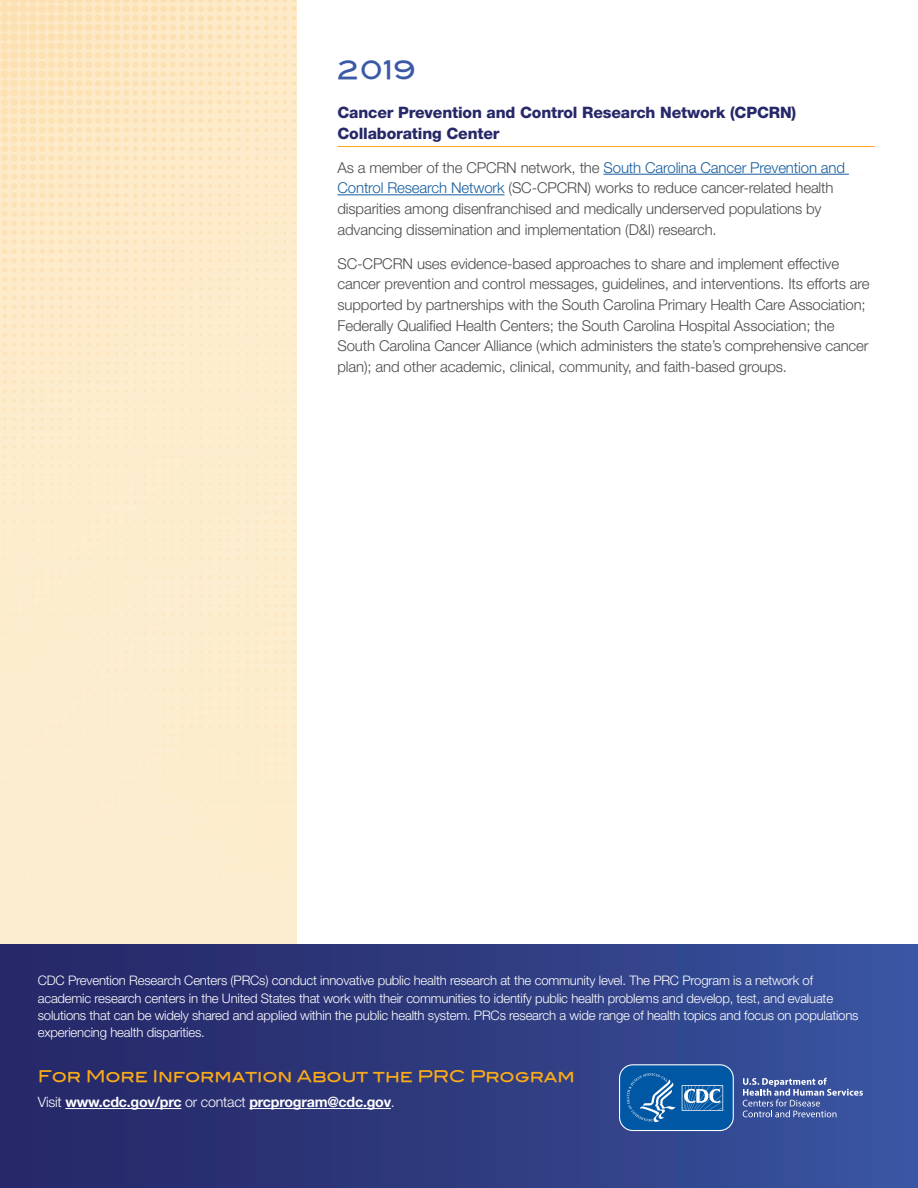
<style>
.page{position:relative;width:918px;height:1188px;background:#fff}
.page>*{position:absolute;margin:0;border:0;box-sizing:border-box;transform-origin:0 0}
.t1{font:25.5px "Blair Md ITCTT Medium";color:#3a59a7}
.t2{font:16.2px "Blair Md ITCTT Medium";letter-spacing:-.01em;color:#fbab18}
.t3{font:800 15.75px/20.2px "Helvetica Neue LT Std";letter-spacing:-.01em;color:#272869}
.t4{font:300 15px/20.7px "Helvetica Neue LT Std";letter-spacing:-.01em;color:#4b4c4d}
.t5{font:700 14.25px "Helvetica Neue LT Std";letter-spacing:-.015em;color:#fff}
.t6{font:300 13.2px/17.2px "Helvetica Neue LT Std";letter-spacing:-.015em;color:#fff}
.s1{color:#175d9e}
.s2{font-weight:300}
</style>
<div class="page">
<img style="left:0;top:0;width:297px;height:945px">
<div style="left:0;top:945px;width:918px;height:243px;background:linear-gradient(to right,#252463,#39549f)"></div>
<hr style="left:338px;top:146px;width:537px;height:1px;background:#fbab18">
<hr style="left:604px;top:174px;width:245px;height:1px;background:#175d9e">
<hr style="left:338px;top:194px;width:167px;height:1px;background:#175d9e">
<hr style="left:65px;top:1108px;width:116px;height:1px;background:#fff">
<hr style="left:249px;top:1108px;width:142px;height:1px;background:#fff">
<svg style="left:743px;top:1078px;width:120px;height:39px;background:#5c70ac"></svg>
<svg style="left:618px;top:1064px;width:116px;height:68px;background:#266eaf"></svg>
<h2 class="t1" style="left:338px;top:49px;width:81px">2019</h2>
<h3 class="t3" style="left:338px;top:103px;width:460px">Cancer Prevention and Control Research Network (CPCRN)<br>Collaborating Center</h3>
<p class="t4" style="left:338px;top:157px;width:509px">As a member of the CPCRN network, the <span class="s1">South Carolina Cancer Prevention and Control Research Network</span> (SC-CPCRN) works to reduce cancer-related health disparities among disenfranchised and medically underserved populations by advancing dissemination and implementation (D&amp;I) research.</p>
<p class="t4" style="left:338px;top:253px;width:534px">SC-CPCRN uses evidence-based approaches to share and implement effective cancer prevention and control messages, guidelines, and interventions. Its efforts are supported by partnerships with the South Carolina Primary Health Care Association; Federally Qualified Health Centers; the South Carolina Hospital Association; the South Carolina Cancer Alliance (which administers the state’s comprehensive cancer plan); and other academic, clinical, community, and faith-based groups.</p>
<p class="t6" style="left:38px;top:972px;width:822px">CDC Prevention Research Centers (PRCs) conduct innovative public health research at the community level. The PRC Program is a network of academic research centers in the United States that work with their communities to identify public health problems and develop, test, and evaluate solutions that can be widely shared and applied within the public health system. PRCs research a wide range of health topics and focus on populations experiencing health disparities.</p>
<h2 class="t2" style="left:38px;top:1063px;width:538px">For More Information About the PRC Program</h2>
<p class="t5" style="left:38px;top:1093px;width:359px"><span class="s2">Visit</span> www.cdc.gov/prc <span class="s2">or contact</span> prcprogram@cdc.gov<span class="s2">.</span></p>
</div>
